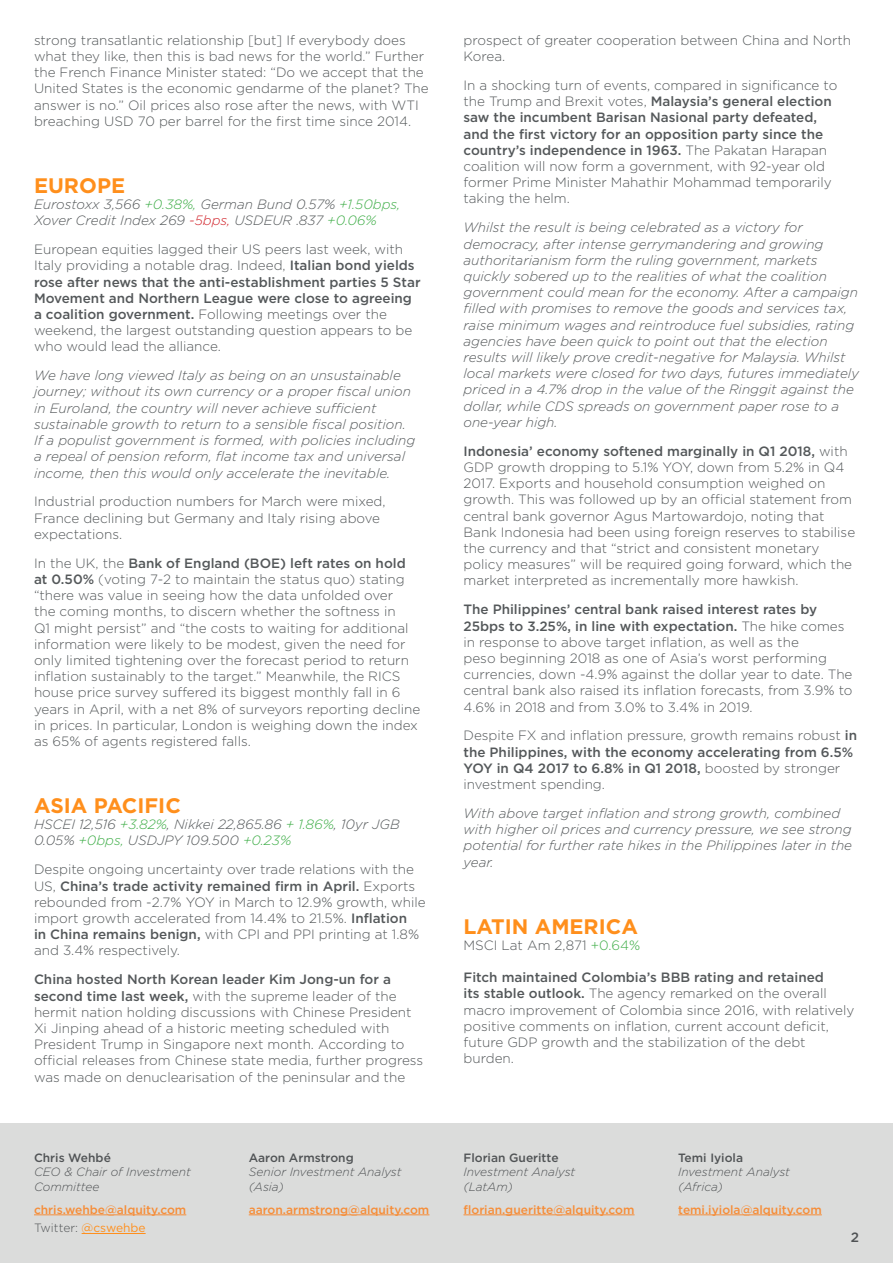
<style>
.page{position:relative;width:893px;height:1263px;background:#fff}
.page>*{position:absolute;margin:0;border:0;box-sizing:border-box;transform-origin:0 0}
.Body{font:700 21px "Gotham";color:#ff8f1c}
.Body-2{font:300 13.5px/16.2px "Gotham";color:#54585a}
.Body-3{font:italic 300 13.5px/16.2px "Gotham";color:#54585a}
.Section_header{font:300 13.5px/16.2px "Gotham";color:#54585a}
.Section_header-2{font:italic 300 13.5px/16.2px "Gotham";color:#54585a}
.t1{font:500 13.5px "Gotham";color:#505355}
.t2{font:500 12px/18.6px "Gotham";color:#f68d38}
.t3{font:italic 300 12px/14.4px "Gotham";color:#505355}
.t4{font:500 12px "Gotham";color:#505355}
.s1{color:#40ae49}
.s2{color:#d1232a}
.s3{font-weight:500}
.s4{font-weight:300;color:#505355}
.s5{font-weight:400;color:#ff8f1c}
</style>
<div class="page">
<div style="left:0;top:1123px;width:893px;height:140px;background:#dbdcdb"></div>
<hr style="left:34px;top:1214px;width:152px;height:1px;background:#f68d38">
<hr style="left:82px;top:1233px;width:64px;height:1px;background:#ff8f1c">
<hr style="left:249px;top:1214px;width:180px;height:1px;background:#f68d38">
<hr style="left:463px;top:1214px;width:171px;height:1px;background:#f68d38">
<hr style="left:678px;top:1214px;width:144px;height:1px;background:#f68d38">
<p class="Body-2" style="left:34px;top:32px;width:396px">strong transatlantic relationship [but] If everybody does what they like, then this is bad news for the world.” Further the French Finance Minister stated: “Do we accept that the United States is the economic gendarme of the planet? The answer is no.” Oil prices also rose after the news, with WTI breaching USD 70 per barrel for the first time since 2014.</p>
<p class="Body" style="left:34px;top:171px;width:93px">EUROPE</p>
<p class="Section_header-2" style="left:34px;top:196px;width:368px">Eurostoxx 3,566 <span class="s1">+0.38%,</span> German Bund 0.57% <span class="s1">+1.50bps,<br></span>Xover Credit Index 269 <span class="s2">-5bps,</span> USDEUR .837 <span class="s1">+0.06%</span></p>
<p class="Body-2" style="left:34px;top:241px;width:388px">European equities lagged their US peers last week, with Italy providing a notable drag. Indeed, <span class="s3">Italian bond yields rose after news that the anti-establishment parties 5 Star Movement and Northern League were close to agreeing a coalition government.</span> Following meetings over the weekend, the largest outstanding question appears to be who would lead the alliance.</p>
<p class="Body-3" style="left:34px;top:367px;width:383px">We have long viewed Italy as being on an unsustainable journey; without its own currency or a proper fiscal union in Euroland, the country will never achieve sufficient sustainable growth to return to a sensible fiscal position.<br>If a populist government is formed, with policies including a repeal of pension reform, flat income tax and universal income, then this would only accelerate the inevitable.</p>
<p class="Body-2" style="left:34px;top:493px;width:353px">Industrial production numbers for March were mixed,<br>France declining but Germany and Italy rising above expectations.</p>
<p class="Body-2" style="left:34px;top:555px;width:388px">In the UK, the <span class="s3">Bank of England (BOE) left rates on hold at 0.50%</span> (voting 7-2 to maintain the status quo) stating “there was value in seeing how the data unfolded over<br>the coming months, to discern whether the softness in<br>Q1 might persist” and “the costs to waiting for additional information were likely to be modest, given the need for only limited tightening over the forecast period to return inflation sustainably to the target.” Meanwhile, the RICS house price survey suffered its biggest monthly fall in 6 years in April, with a net 8% of surveyors reporting decline in prices. In particular, London is weighing down the index as 65% of agents registered falls.</p>
<p class="Body" style="left:34px;top:792px;width:148px">ASIA PACIFIC</p>
<p class="Section_header-2" style="left:34px;top:816px;width:367px">HSCEI 12,516 <span class="s1">+3.82%</span>, Nikkei 22,865.86 <span class="s1">+ 1.86%</span>, 10yr JGB<br>0.05% <span class="s1">+0bps,</span> USDJPY 109.500 <span class="s1">+0.23%</span></p>
<p class="Body-2" style="left:34px;top:861px;width:393px">Despite ongoing uncertainty over trade relations with the US, <span class="s3">China’s trade activity remained firm in April.</span> Exports rebounded from -2.7% YOY in March to 12.9% growth, while import growth accelerated from 14.4% to 21.5%. <span class="s3">Inflation<br>in China remains benign,</span> with CPI and PPI printing at 1.8% and 3.4% respectively.</p>
<p class="Body-2" style="left:34px;top:971px;width:391px"><span class="s3">China hosted North Korean leader Kim Jong-un for a second time last week,</span> with the supreme leader of the hermit nation holding discussions with Chinese President Xi Jinping ahead of a historic meeting scheduled with President Trump in Singapore next month. According to official releases from Chinese state media, further progress was made on denuclearisation of the peninsular and the</p>
<p class="t4" style="left:34px;top:1150px;width:78px">Chris Wehbé</p>
<p class="t3" style="left:34px;top:1164px;width:158px">CEO &amp; Chair of Investment<br>Committee</p>
<p class="t2" style="left:34px;top:1200px;width:154px">chris.wehbe@alquity.com<br><span class="s4">Twitter:</span> <span class="s5">@cswehbe</span></p>
<p class="t4" style="left:249px;top:1150px;width:106px">Aaron Armstrong</p>
<p class="t3" style="left:249px;top:1164px;width:154px">Senior Investment Analyst (Asia)</p>
<p class="t2" style="left:249px;top:1200px;width:182px">aaron.armstrong@alquity.com</p>
<p class="Body-2" style="left:463px;top:32px;width:389px">prospect of greater cooperation between China and North<br>Korea.</p>
<p class="Body-2" style="left:463px;top:77px;width:375px">In a shocking turn of events, compared in significance to the Trump and Brexit votes, <span class="s3">Malaysia’s general election saw the incumbent Barisan Nasional party defeated, and the first victory for an opposition party since the country’s independence in 1963.</span> The Pakatan Harapan coalition will now form a government, with 92-year old former Prime Minister Mahathir Mohammad temporarily taking the helm.</p>
<p class="Body-3" style="left:463px;top:219px;width:397px">Whilst the result is being celebrated as a victory for democracy, after intense gerrymandering and growing authoritarianism form the ruling government, markets quickly sobered up to the realities of what the coalition government could mean for the economy. After a campaign filled with promises to remove the goods and services tax, raise minimum wages and reintroduce fuel subsidies, rating agencies have been quick to point out that the election results will likely prove credit-negative for Malaysia. Whilst local markets were closed for two days, futures immediately priced in a 4.7% drop in the value of the Ringgit against the dollar, while CDS spreads on government paper rose to a one-year high.</p>
<p class="Body-2" style="left:463px;top:442px;width:393px"><span class="s3">Indonesia’ economy softened marginally in Q1 2018,</span> with GDP growth dropping to 5.1% YOY, down from 5.2% in Q4<br>2017. Exports and household consumption weighed on growth. This was followed up by an official statement from central bank governor Agus Martowardojo, noting that Bank Indonesia had been using foreign reserves to stabilise the currency and that “strict and consistent monetary policy measures” will be required going forward, which the market interpreted as incrementally more hawkish.</p>
<p class="Body-2" style="left:463px;top:601px;width:391px"><span class="s3">The Philippines’ central bank raised interest rates by 25bps to 3.25%, in line with expectation.</span> The hike comes in response to above target inflation, as well as the<br>peso beginning 2018 as one of Asia’s worst performing currencies, down -4.9% against the dollar year to date. The central bank also raised its inflation forecasts, from 3.9% to 4.6% in 2018 and from 3.0% to 3.4% in 2019.</p>
<p class="Body-2" style="left:463px;top:727px;width:395px">Despite FX and inflation pressure, growth remains robust <span class="s3">in the Philippines, with the economy accelerating from 6.5% YOY in Q4 2017 to 6.8% in Q1 2018,</span> boosted by stronger investment spending.</p>
<p class="Body-3" style="left:463px;top:805px;width:390px">With above target inflation and strong growth, combined with higher oil prices and currency pressure, we see strong potential for further rate hikes in the Philippines later in the year.</p>
<p class="Body" style="left:463px;top:912px;width:176px">LATIN AMERICA</p>
<p class="Section_header" style="left:463px;top:936px;width:178px">MSCI Lat Am 2,871 <span class="s1">+0.64%</span></p>
<p class="Section_header" style="left:463px;top:969px;width:392px"><span class="s3">Fitch maintained Colombia’s BBB rating and retained<br>its stable outlook.</span> The agency remarked on the overall macro improvement of Colombia since 2016, with relatively positive comments on inflation, current account deficit, future GDP growth and the stabilization of the debt burden.</p>
<p class="t4" style="left:463px;top:1150px;width:97px">Florian Gueritte</p>
<p class="t3" style="left:463px;top:1164px;width:113px">Investment Analyst (LatAm)</p>
<p class="t2" style="left:463px;top:1200px;width:173px">florian.gueritte@alquity.com</p>
<p class="t4" style="left:678px;top:1150px;width:66px">Temi Iyiola</p>
<p class="t3" style="left:678px;top:1164px;width:113px">Investment Analyst (Africa)</p>
<p class="t2" style="left:678px;top:1200px;width:145px">temi.iyiola@alquity.com</p>
<p class="t1" style="left:851px;top:1228px;width:10px">2</p>
</div>
